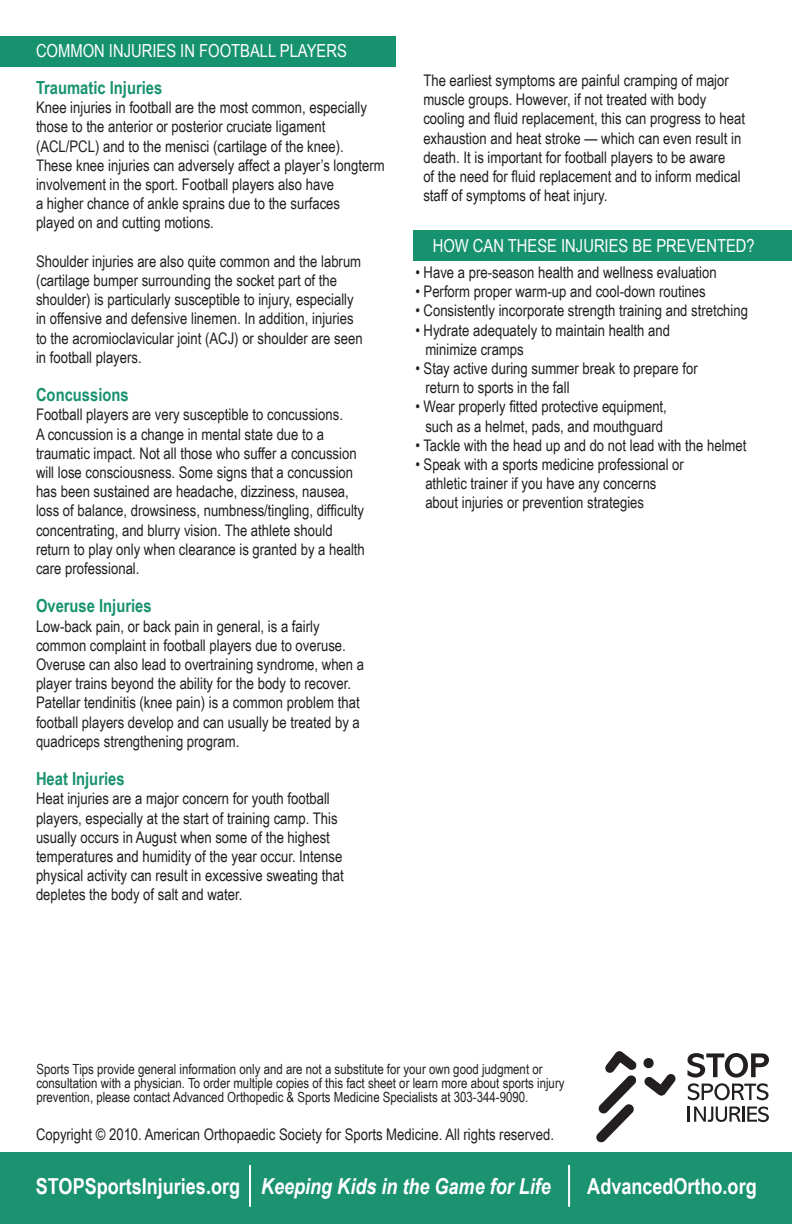
<style>
.page{position:relative;width:792px;height:1224px;background:#fff}
.page>*{position:absolute;margin:0;border:0;box-sizing:border-box;transform-origin:0 0}
.t1{font:italic 700 22px "Arial Narrow";color:#fff}
.t2{font:700 22px "Arial Narrow";color:#fff}
.t3{font:18px "Arial Narrow";color:#fff}
.t4{font:700 18px "Arial Narrow";color:#17926e}
.t5{font:16px/19.2px "Arial Narrow";color:#231f20}
.t6{font:14px/14px "Arial Narrow";color:#231f20}
.s1{font-style:normal}
</style>
<div class="page">
<div style="left:0;top:36px;width:396px;height:30px;background:#17926e"></div>
<div style="left:413px;top:230px;width:379px;height:31px;background:#17926e"></div>
<div style="left:0;top:1152px;width:792px;height:72px;background:#1b9370"></div>
<hr style="left:249px;top:1165px;width:2px;height:42px;background:#fff">
<hr style="left:568px;top:1165px;width:2px;height:42px;background:#fff">
<svg style="left:643px;top:1058px;width:33px;height:38px"></svg>
<svg style="left:596px;top:1051px;width:41px;height:91px"></svg>
<svg style="left:687px;top:1053px;width:82px;height:47px"></svg>
<hr style="left:687px;top:1106px;width:3px;height:16px;background:#231f20">
<svg style="left:694px;top:1107px;width:75px;height:15px"></svg>
<p class="t3" style="left:36px;top:38px;width:312px">COMMON INJURIES IN FOOTBALL PLAYERS</p>
<p class="t4" style="left:36px;top:74px;width:128px">Traumatic Injuries</p>
<p class="t5" style="left:36px;top:97px;width:350px">Knee injuries in football are the most common, especially those to the anterior or posterior cruciate ligament (ACL/PCL) and to the menisci (cartilage of the knee).<br>These knee injuries can adversely affect a player’s longterm involvement in the sport. Football players also have<br>a higher chance of ankle sprains due to the surfaces<br>played on and cutting motions.</p>
<p class="t5" style="left:36px;top:251px;width:328px">Shoulder injuries are also quite common and the labrum (cartilage bumper surrounding the socket part of the shoulder) is particularly susceptible to injury, especially in offensive and defensive linemen. In addition, injuries to the acromioclavicular joint (ACJ) or shoulder are seen in football players.</p>
<p class="t4" style="left:36px;top:381px;width:94px">Concussions</p>
<p class="t5" style="left:36px;top:405px;width:330px">Football players are very susceptible to concussions.<br>A concussion is a change in mental state due to a traumatic impact. Not all those who suffer a concussion will lose consciousness. Some signs that a concussion has been sustained are headache, dizziness, nausea, loss of balance, drowsiness, numbness/tingling, difficulty concentrating, and blurry vision. The athlete should return to play only when clearance is granted by a health care professional.</p>
<p class="t4" style="left:36px;top:592px;width:117px">Overuse Injuries</p>
<p class="t5" style="left:36px;top:616px;width:330px">Low-back pain, or back pain in general, is a fairly common complaint in football players due to overuse.<br>Overuse can also lead to overtraining syndrome, when a player trains beyond the ability for the body to recover.<br>Patellar tendinitis (knee pain) is a common problem that football players develop and can usually be treated by a quadriceps strengthening program.</p>
<p class="t4" style="left:36px;top:765px;width:90px">Heat Injuries</p>
<p class="t5" style="left:36px;top:789px;width:309px">Heat injuries are a major concern for youth football players, especially at the start of training camp. This usually occurs in August when some of the highest temperatures and humidity of the year occur. Intense physical activity can result in excessive sweating that depletes the body of salt and water.</p>
<p class="t5" style="left:423px;top:70px;width:323px">The earliest symptoms are painful cramping of major muscle groups. However, if not treated with body cooling and fluid replacement, this can progress to heat exhaustion and heat stroke — which can even result in death. It is important for football players to be aware<br>of the need for fluid replacement and to inform medical staff of symptoms of heat injury.</p>
<p class="t3" style="left:433px;top:233px;width:324px">HOW CAN THESE INJURIES BE PREVENTED?</p>
<p class="t5" style="left:415px;top:262px;width:303px">• Have a pre-season health and wellness evaluation</p>
<p class="t5" style="left:415px;top:281px;width:292px">• Perform proper warm-up and cool-down routines</p>
<p class="t5" style="left:415px;top:301px;width:334px">• Consistently incorporate strength training and stretching</p>
<p class="t5" style="left:425px;top:320px;width:246px;text-indent:-10px">• Hydrate adequately to maintain health and minimize cramps</p>
<p class="t5" style="left:425px;top:358px;width:274px;text-indent:-10px">• Stay active during summer break to prepare for return to sports in the fall</p>
<p class="t5" style="left:415px;top:397px;width:253px;text-align:center">• Wear properly fitted protective equipment, such as a helmet, pads, and mouthguard</p>
<p class="t5" style="left:415px;top:435px;width:333px">• Tackle with the head up and do not lead with the helmet</p>
<p class="t5" style="left:425px;top:454px;width:260px;text-indent:-10px">• Speak with a sports medicine professional or athletic trainer if you have any concerns about injuries or prevention strategies</p>
<p class="t6" style="left:36px;top:1062px;width:530px">Sports Tips provide general information only and are not a substitute for your own good judgment or consultation with a physician. To order multiple copies of this fact sheet or learn more about sports injury prevention, please contact Advanced Orthopedic &amp; Sports Medicine Specialists at 303-344-9090.</p>
<p class="t5" style="left:36px;top:1125px;width:520px">Copyright © 2010. American Orthopaedic Society for Sports Medicine. All rights reserved.</p>
<h1 class="t1" style="left:36px;top:1169px;width:516px"><span class="s1">STOPSportsInjuries.org</span> Keeping Kids in the Game for Life</h1>
<h1 class="t2" style="left:587px;top:1169px;width:171px">AdvancedOrtho.org</h1>
</div>
